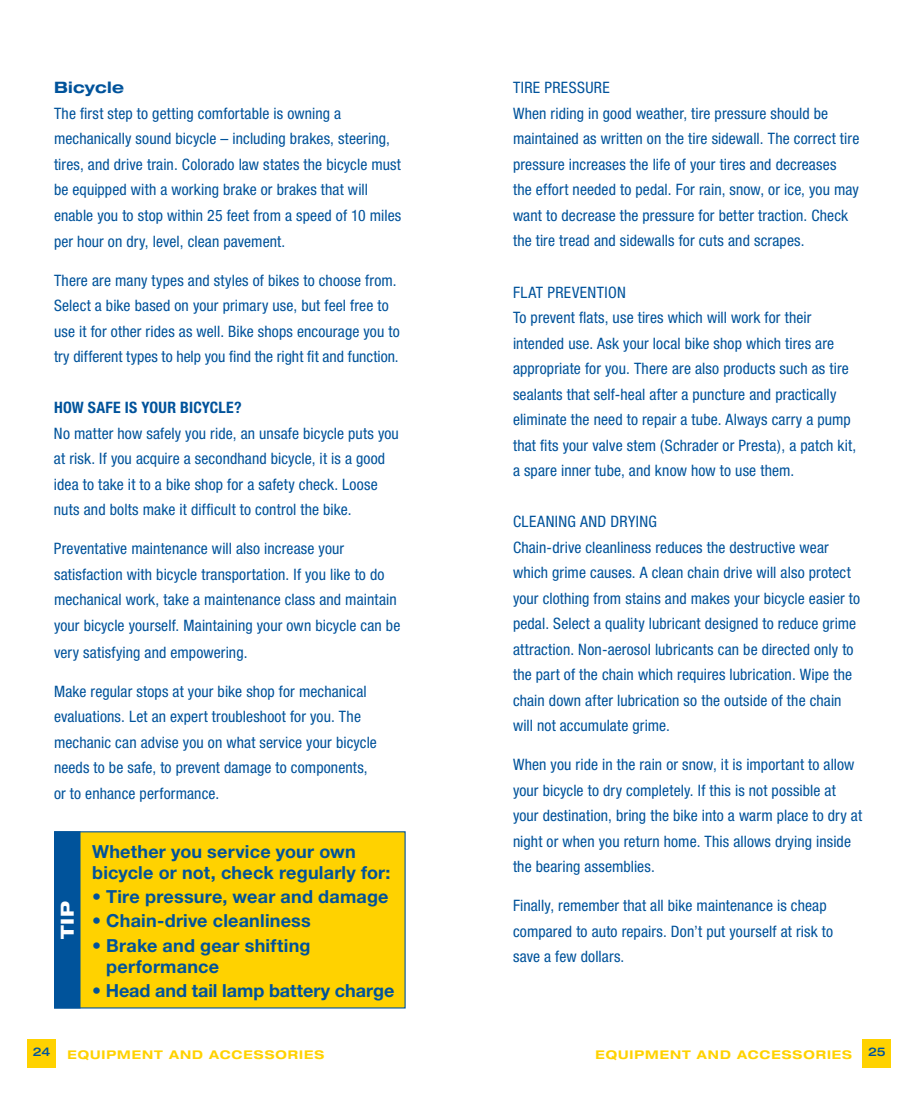
<style>
.page{position:relative;width:918px;height:1094px;background:#fff}
.page>*{position:absolute;margin:0;border:0;box-sizing:border-box;transform-origin:0 0}
.t1{font:700 18px/21px "Helvetica Neue";letter-spacing:.01em;color:#00539b}
.t2{font:800 expanded 18px "Helvetica Neue";color:#fff}
.t3{font:condensed 15.75px/25.5px "Helvetica Neue";letter-spacing:.01em;color:#00539b}
.t4{font:700 condensed 15.75px "Helvetica Neue";letter-spacing:.015em;color:#00539b}
.t5{font:700 expanded 15.75px "Helvetica Neue";color:#00539b}
.t6{font:700 expanded 12px "Helvetica Neue";letter-spacing:.085em;color:#ffd200}
.t7{font:500 expanded 12px "Helvetica Neue";color:#00539b}
</style>
<div class="page">
<div style="left:27px;top:1038px;width:29px;height:29px;background:#ffd200"></div>
<div style="left:862px;top:1038px;width:29px;height:29px;background:#ffd200"></div>
<div style="left:54px;top:831px;width:352px;height:177px;background:#ffd200"></div>
<div style="left:54px;top:831px;width:26px;height:177px;background:#00539b"></div>
<p class="t5" style="left:54px;top:78px;width:72px">BICYCLE</p>
<p class="t3" style="left:54px;top:100px;width:349px">The first step to getting comfortable is owning a mechanically sound bicycle – including brakes, steering, tires, and drive train. Colorado law states the bicycle must be equipped with a working brake or brakes that will enable you to stop within 25 feet from a speed of 10 miles per hour on dry, level, clean pavement.</p>
<p class="t3" style="left:54px;top:267px;width:347px">There are many types and styles of bikes to choose from.<br>Select a bike based on your primary use, but feel free to use it for other rides as well. Bike shops encourage you to try different types to help you find the right fit and function.</p>
<p class="t4" style="left:54px;top:398px;width:52px">HOW SAFE</p>
<p class="t4" style="left:125px;top:398px;width:118px">IS YOUR BICYCLE?</p>
<p class="t3" style="left:54px;top:420px;width:346px">No matter how safely you ride, an unsafe bicycle puts you at risk. If you acquire a secondhand bicycle, it is a good idea to take it to a bike shop for a safety check. Loose nuts and bolts make it difficult to control the bike.</p>
<p class="t3" style="left:54px;top:535px;width:348px">Preventative maintenance will also increase your satisfaction with bicycle transportation. If you like to do mechanical work, take a maintenance class and maintain your bicycle yourself. Maintaining your own bicycle can be</p>
<p class="t3" style="left:54px;top:639px;width:195px">very satisfying and empowering.</p>
<p class="t3" style="left:54px;top:678px;width:324px">Make regular stops at your bike shop for mechanical evaluations. Let an expert troubleshoot for you. The mechanic can advise you on what service your bicycle needs to be safe, to prevent damage to components, or to enhance performance.</p>
<p class="t2" style="left:56px;top:938px;width:39px;rotate:-90deg">TIP</p>
<p class="t1" style="left:92px;top:840px;width:300px">Whether you service your own bicycle or not, check regularly for:</p>
<p class="t1" style="left:92px;top:885px;width:298px">• Tire pressure, wear and damage</p>
<p class="t1" style="left:92px;top:910px;width:220px">• Chain-drive cleanliness</p>
<p class="t1" style="left:106px;top:934px;width:206px;text-indent:-14px">• Brake and gear shifting performance</p>
<p class="t1" style="left:92px;top:979px;width:304px">• Head and tail lamp battery charge</p>
<p class="t3" style="left:513px;top:75px;width:348px">TIRE PRESSURE<br>When riding in good weather, tire pressure should be maintained as written on the tire sidewall. The correct tire pressure increases the life of your tires and decreases<br>the effort needed to pedal. For rain, snow, or ice, you may want to decrease the pressure for better traction. Check the tire tread and sidewalls for cuts and scrapes.</p>
<p class="t3" style="left:513px;top:279px;width:345px">FLAT PREVENTION<br>To prevent flats, use tires which will work for their intended use. Ask your local bike shop which tires are appropriate for you. There are also products such as tire sealants that self-heal after a puncture and practically eliminate the need to repair a tube. Always carry a pump that fits your valve stem (Schrader or Presta), a patch kit, a spare inner tube, and know how to use them.</p>
<p class="t3" style="left:513px;top:508px;width:349px">CLEANING AND DRYING<br>Chain-drive cleanliness reduces the destructive wear which grime causes. A clean chain drive will also protect your clothing from stains and makes your bicycle easier to pedal. Select a quality lubricant designed to reduce grime attraction. Non-aerosol lubricants can be directed only to the part of the chain which requires lubrication. Wipe the chain down after lubrication so the outside of the chain will not accumulate grime.</p>
<p class="t3" style="left:513px;top:751px;width:351px">When you ride in the rain or snow, it is important to allow your bicycle to dry completely. If this is not possible at your destination, bring the bike into a warm place to dry at night or when you return home. This allows drying inside the bearing assemblies.</p>
<p class="t3" style="left:513px;top:892px;width:322px">Finally, remember that all bike maintenance is cheap compared to auto repairs. Don’t put yourself at risk to save a few dollars.</p>
<p class="t7" style="left:33px;top:1044px;width:19px">24</p>
<p class="t6" style="left:68px;top:1046px;width:86px">EQUIPMENT</p>
<p class="t6" style="left:169px;top:1046px;width:53px">AN D ACC</p>
<p class="t6" style="left:244px;top:1046px;width:82px">ESSORIES</p>
<p class="t6" style="left:595px;top:1046px;width:86px">EQUIPMENT</p>
<p class="t6" style="left:697px;top:1046px;width:53px">AN D ACC</p>
<p class="t6" style="left:771px;top:1046px;width:82px">ESSORIES</p>
<p class="t7" style="left:868px;top:1044px;width:19px">25</p>
</div>
